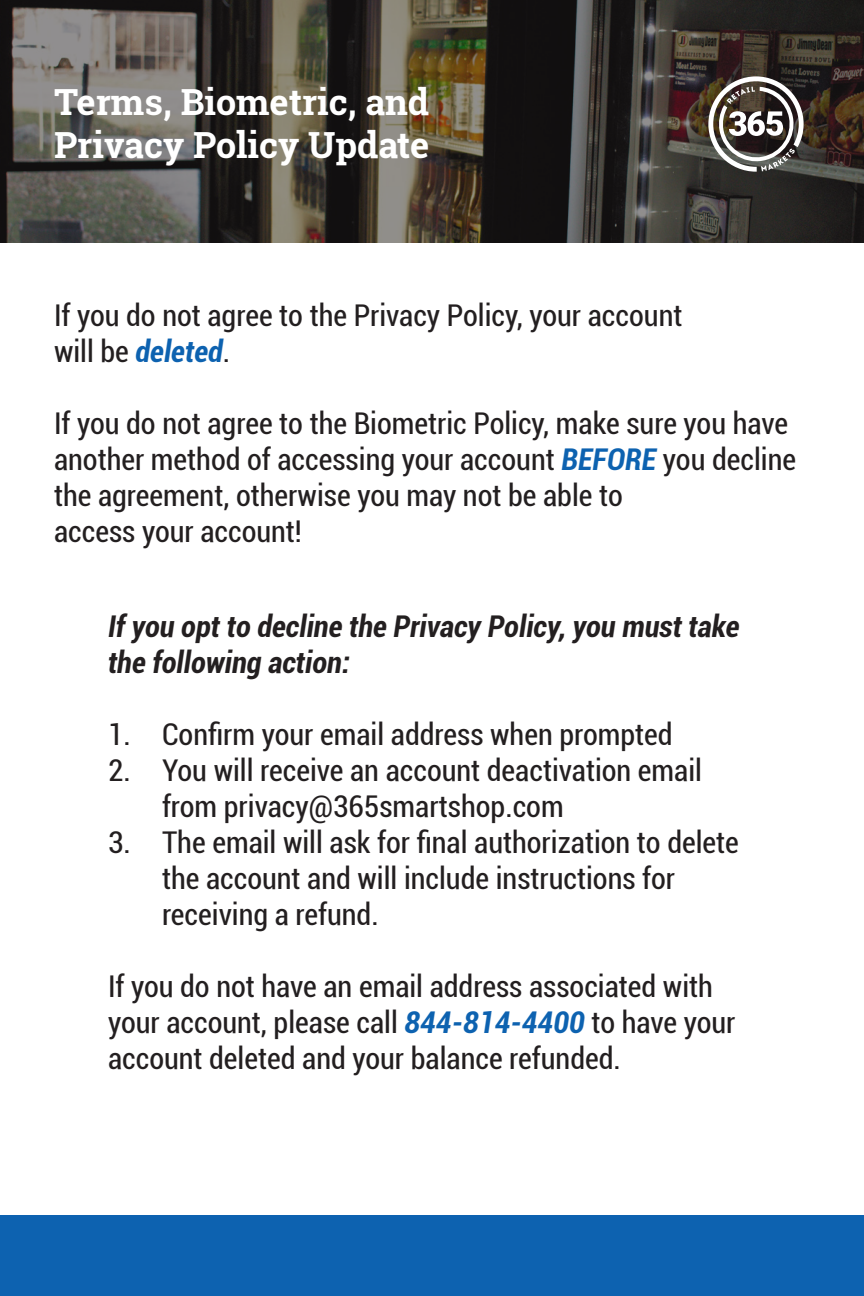
<style>
.page{position:relative;width:864px;height:1296px;background:#fff}
.page>*{position:absolute;margin:0;border:0;box-sizing:border-box;transform-origin:0 0}
.t1{font:700 36px "Roboto Slab";color:#fff}
.t2{font:condensed 30px/36px "Roboto";color:#231f20}
.t3{font:italic 700 condensed 30px/36px "Roboto";color:#231f20}
.s1{font-weight:700;font-style:italic;color:#0d62b0}
</style>
<div class="page">
<svg style="left:0;top:0;width:864px;height:243px;background:#444039"></svg>
<svg style="left:708px;top:76px;width:96px;height:96px"></svg>
<div style="left:0;top:1215px;width:864px;height:81px;background:#0d62b0"></div>
<p class="t1" style="left:54px;top:77px;width:377px">Terms, Biometric, and</p>
<p class="t1" style="left:54px;top:120px;width:377px">Privacy Policy Update</p>
<p class="t2" style="left:54px;top:297px;width:630px">If you do not agree to the Privacy Policy, your account</p>
<p class="t2" style="left:54px;top:333px;width:178px">will be <span class="s1">deleted</span>.</p>
<p class="t2" style="left:54px;top:405px;width:744px">If you do not agree to the Biometric Policy, make sure you have another method of accessing your account <span class="s1">BEFORE</span> you decline the agreement, otherwise you may not be able to</p>
<p class="t2" style="left:54px;top:513px;width:249px">access your account!</p>
<p class="t3" style="left:108px;top:607px;width:633px">If you opt to decline the Privacy Policy, you must take the following action:</p>
<p class="t2" style="left:108px;top:715px;width:566px">1. Confirm your email address when prompted</p>
<p class="t2" style="left:162px;top:751px;width:542px;text-indent:-54px">2. You will receive an account deactivation email from privacy@365smartshop.com</p>
<p class="t2" style="left:162px;top:823px;width:578px;text-indent:-54px">3. The email will ask for final authorization to delete the account and will include instructions for receiving a refund.</p>
<p class="t2" style="left:108px;top:967px;width:629px">If you do not have an email address associated with your account, please call <span class="s1">844-814-4400</span> to have your account deleted and your balance refunded.</p>
</div>
